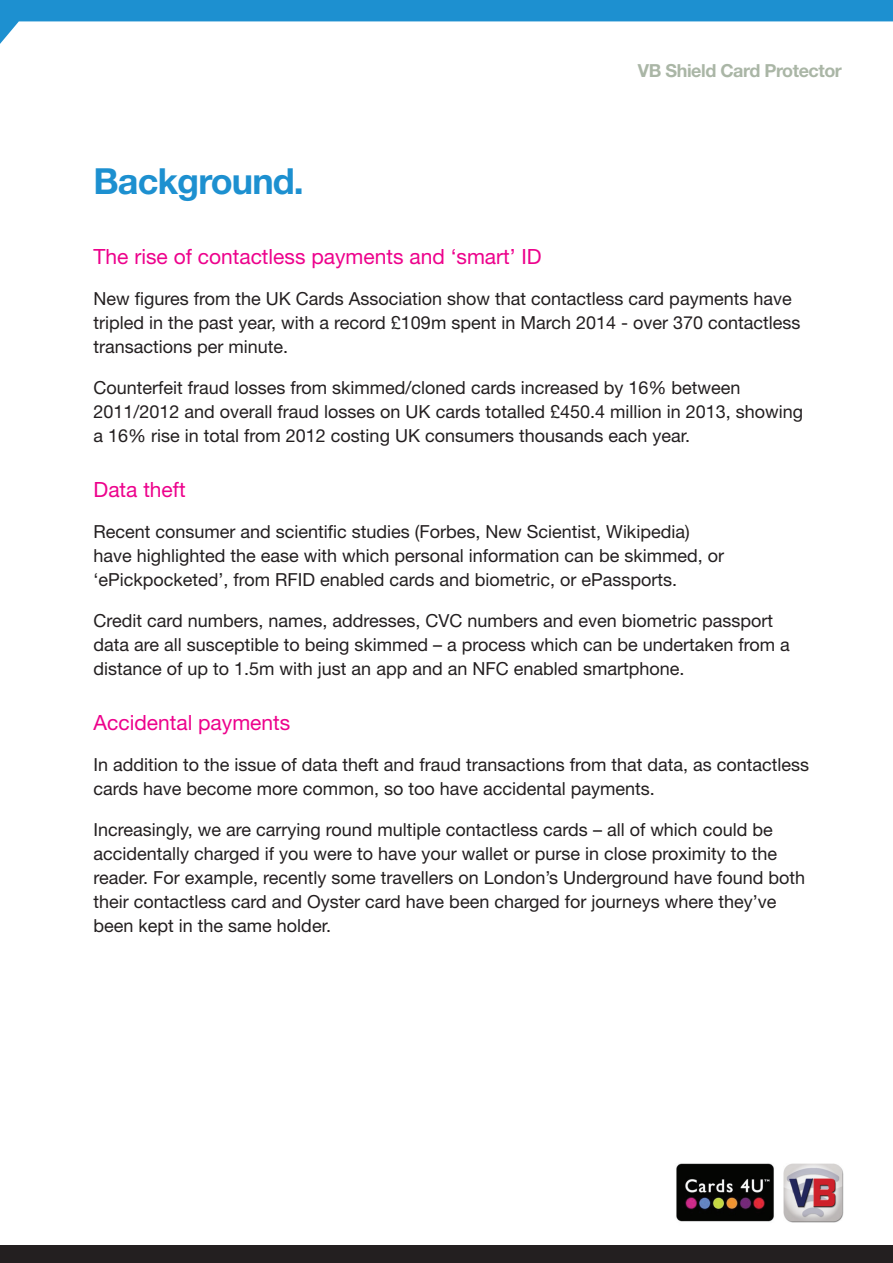
<style>
.page{position:relative;width:893px;height:1263px;background:#fff}
.page>*{position:absolute;margin:0;border:0;box-sizing:border-box;transform-origin:0 0}
.t1{font:700 36px "Helvetica Neue LT Std";letter-spacing:-.025em;color:#1d90d0}
.t2{font:21px "Helvetica Neue LT Std";color:#ed028c}
.t3{font:18px/24px "Helvetica Neue LT Std";color:#231f20}
.t4{font:700 18px "Helvetica Neue LT Std";letter-spacing:-.025em;color:#aab6a6}
</style>
<div class="page">
<div style="left:0;top:1246px;width:893px;height:17px;background:#231f20"></div>
<svg style="left:0;top:0;width:893px;height:44px"></svg>
<img style="left:676px;top:1163px;width:98px;height:59px">
<img style="left:784px;top:1163px;width:59px;height:60px">
<h1 class="t1" style="left:94px;top:159px;width:212px">Background.</h1>
<p class="t4" style="left:638px;top:59px;width:206px">VB Shield Card Protector</p>
<p class="t2" style="left:94px;top:244px;width:450px">The rise of contactless payments and ‘smart’ ID</p>
<p class="t3" style="left:94px;top:286px;width:708px">New figures from the UK Cards Association show that contactless card payments have tripled in the past year, with a record £109m spent in March 2014 - over 370 contactless transactions per minute.</p>
<p class="t3" style="left:94px;top:375px;width:711px">Counterfeit fraud losses from skimmed/cloned cards increased by 16% between<br>2011/2012 and overall fraud losses on UK cards totalled £450.4 million in 2013, showing a 16% rise in total from 2012 costing UK consumers thousands each year.</p>
<p class="t2" style="left:94px;top:477px;width:94px">Data theft</p>
<p class="t3" style="left:94px;top:519px;width:632px">Recent consumer and scientific studies (Forbes, New Scientist, Wikipedia) have highlighted the ease with which personal information can be skimmed, or ‘ePickpocketed’, from RFID enabled cards and biometric, or ePassports.</p>
<p class="t3" style="left:94px;top:608px;width:698px">Credit card numbers, names, addresses, CVC numbers and even biometric passport data are all susceptible to being skimmed – a process which can be undertaken from a distance of up to 1.5m with just an app and an NFC enabled smartphone.</p>
<p class="t2" style="left:94px;top:710px;width:198px">Accidental payments</p>
<p class="t3" style="left:94px;top:752px;width:717px">In addition to the issue of data theft and fraud transactions from that data, as contactless cards have become more common, so too have accidental payments.</p>
<p class="t3" style="left:94px;top:817px;width:713px">Increasingly, we are carrying round multiple contactless cards – all of which could be accidentally charged if you were to have your wallet or purse in close proximity to the reader. For example, recently some travellers on London’s Underground have found both their contactless card and Oyster card have been charged for journeys where they’ve been kept in the same holder.</p>
</div>
